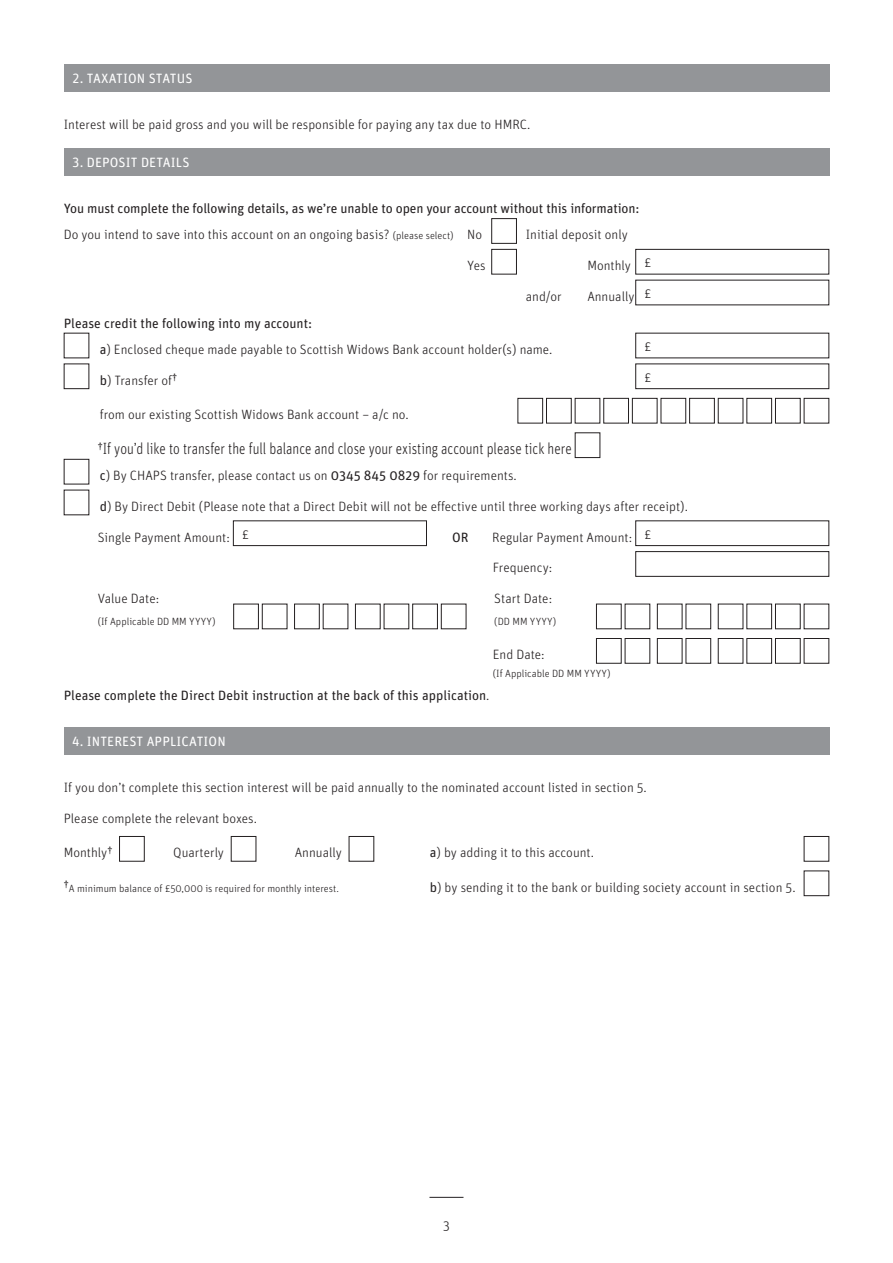
<style>
.page{position:relative;width:893px;height:1263px;background:#fff}
.page>*{position:absolute;margin:0;border:0;box-sizing:border-box;transform-origin:0 0}
.Body_copy{font:300 16.2px "Unit Rounded Pro";color:#231f20;scale:.83 1}
.Existing_relationsh{font:300 13.5px "Unit Rounded Pro";color:#231f20}
.Existing_relationsh-2{font:13.5px "Unit Rounded Pro";color:#231f20}
.Body_copy-2{font:300 13.5px "Unit Rounded Pro";color:#231f20}
.Table_Heading{font:13.5px "Unit Rounded Pro";letter-spacing:.01em;color:#fff}
.Body_copy_indent{font:300 13.5px "Unit Rounded Pro";color:#231f20}
.Existing_relationsh-3{font:300 10.5px "Unit Rounded Pro";color:#231f20}
.Body_copy-3{font:300 10.5px "Unit Rounded Pro";color:#231f20}
.s1{font-size:10.5px}
.s2{font-weight:400}
.s3{font-weight:300}
</style>
<div class="page">
<hr style="left:429px;top:1197px;width:34px;height:1px;background:#231f20">
<div style="left:64px;top:64px;width:765px;height:27px;background:#939598"></div>
<div style="left:64px;top:148px;width:765px;height:27px;background:#939598"></div>
<div style="left:491px;top:218px;width:26px;height:26px;border:1px solid #231f20"></div>
<div style="left:491px;top:249px;width:26px;height:25px;border:1px solid #231f20"></div>
<div style="left:635px;top:249px;width:194px;height:25px;border:1px solid #231f20"></div>
<div style="left:635px;top:363px;width:194px;height:26px;border:1px solid #231f20"></div>
<div style="left:517px;top:398px;width:26px;height:25px;border:1px solid #231f20"></div>
<div style="left:546px;top:398px;width:26px;height:25px;border:1px solid #231f20"></div>
<div style="left:603px;top:398px;width:26px;height:25px;border:1px solid #231f20"></div>
<div style="left:632px;top:398px;width:25px;height:25px;border:1px solid #231f20"></div>
<div style="left:661px;top:398px;width:25px;height:25px;border:1px solid #231f20"></div>
<div style="left:689px;top:398px;width:26px;height:25px;border:1px solid #231f20"></div>
<div style="left:718px;top:398px;width:25px;height:25px;border:1px solid #231f20"></div>
<div style="left:746px;top:398px;width:26px;height:25px;border:1px solid #231f20"></div>
<div style="left:775px;top:398px;width:25px;height:25px;border:1px solid #231f20"></div>
<div style="left:233px;top:520px;width:194px;height:26px;border:1px solid #231f20"></div>
<div style="left:635px;top:520px;width:194px;height:26px;border:1px solid #231f20"></div>
<div style="left:635px;top:551px;width:194px;height:26px;border:1px solid #231f20"></div>
<div style="left:233px;top:604px;width:26px;height:25px;border:1px solid #231f20"></div>
<div style="left:294px;top:604px;width:26px;height:25px;border:1px solid #231f20"></div>
<div style="left:412px;top:604px;width:26px;height:25px;border:1px solid #231f20"></div>
<div style="left:596px;top:638px;width:25px;height:26px;border:1px solid #231f20"></div>
<div style="left:625px;top:638px;width:25px;height:26px;border:1px solid #231f20"></div>
<div style="left:657px;top:638px;width:25px;height:26px;border:1px solid #231f20"></div>
<div style="left:685px;top:638px;width:26px;height:26px;border:1px solid #231f20"></div>
<div style="left:718px;top:638px;width:25px;height:26px;border:1px solid #231f20"></div>
<div style="left:746px;top:638px;width:26px;height:26px;border:1px solid #231f20"></div>
<div style="left:775px;top:638px;width:25px;height:26px;border:1px solid #231f20"></div>
<div style="left:804px;top:638px;width:25px;height:26px;border:1px solid #231f20"></div>
<div style="left:64px;top:727px;width:765px;height:28px;background:#939598"></div>
<div style="left:119px;top:836px;width:26px;height:25px;border:1px solid #231f20"></div>
<p class="Table_Heading" style="left:72px;top:69px;width:122px">2. TAXATION STATUS</p>
<p class="Body_copy-2" style="left:64px;top:116px;width:468px">Interest will be paid gross and you will be responsible for paying any tax due to HMRC.</p>
<p class="Table_Heading" style="left:72px;top:153px;width:119px">3. DEPOSIT DETAILS</p>
<p class="Existing_relationsh-2" style="left:64px;top:199px;width:577px">You must complete the following details, as we’re unable to open your account without this information:</p>
<p class="Existing_relationsh" style="left:64px;top:226px;width:420px">Do you intend to save into this account on an ongoing basis? <span class="s1">(please select)</span> No</p>
<p class="Existing_relationsh" style="left:526px;top:226px;width:103px">Initial deposit only</p>
<p class="Existing_relationsh" style="left:467px;top:257px;width:20px">Yes</p>
<p class="Existing_relationsh" style="left:587px;top:257px;width:45px">Monthly</p>
<p class="Existing_relationsh" style="left:644px;top:254px;width:8px">£</p>
<p class="Existing_relationsh" style="left:526px;top:288px;width:37px">and/or</p>
<p class="Existing_relationsh" style="left:587px;top:288px;width:49px">Annually</p>
<p class="Existing_relationsh" style="left:644px;top:285px;width:8px">£</p>
<p class="Existing_relationsh-2" style="left:64px;top:314px;width:250px">Please credit the following into my account:</p>
<p class="Existing_relationsh" style="left:100px;top:341px;width:454px"><span class="s2">a</span>) Enclosed cheque made payable to Scottish Widows Bank account holder(s) name.</p>
<p class="Existing_relationsh" style="left:644px;top:338px;width:8px">£</p>
<p class="Existing_relationsh" style="left:100px;top:371px;width:79px"><span class="s2">b</span>) Transfer of<sup>†</sup></p>
<p class="Existing_relationsh" style="left:644px;top:368px;width:8px">£</p>
<p class="Existing_relationsh" style="left:100px;top:406px;width:310px">from our existing Scottish Widows Bank account – a/c no.</p>
<p class="Body_copy" style="left:98px;top:438px;width:572px"><sup>†</sup>If you’d like to transfer the full balance and close your existing account please tick here</p>
<p class="Existing_relationsh" style="left:100px;top:467px;width:418px"><span class="s2">c</span>) By CHAPS transfer, please contact us on <span class="s2">0345 845 0829</span> for requirements.</p>
<p class="Existing_relationsh" style="left:100px;top:498px;width:590px"><span class="s2">d</span>) By Direct Debit (Please note that a Direct Debit will not be effective until three working days after receipt).</p>
<p class="Existing_relationsh" style="left:98px;top:528px;width:134px">Single Payment Amount:</p>
<p class="Existing_relationsh" style="left:242px;top:525px;width:8px">£</p>
<p class="Existing_relationsh-2" style="left:452px;top:528px;width:18px">OR</p>
<p class="Existing_relationsh" style="left:492px;top:528px;width:142px">Regular Payment Amount:</p>
<p class="Existing_relationsh" style="left:644px;top:525px;width:8px">£</p>
<p class="Existing_relationsh" style="left:493px;top:559px;width:61px">Frequency:</p>
<p class="Existing_relationsh" style="left:98px;top:590px;width:63px">Value Date:</p>
<p class="Existing_relationsh" style="left:494px;top:590px;width:59px">Start Date:</p>
<p class="Existing_relationsh-3" style="left:98px;top:615px;width:119px">(If Applicable DD MM YYYY)</p>
<p class="Existing_relationsh-3" style="left:494px;top:615px;width:64px">(DD MM YYYY)</p>
<p class="Existing_relationsh" style="left:493px;top:646px;width:53px">End Date:</p>
<p class="Existing_relationsh-3" style="left:493px;top:667px;width:119px">(If Applicable DD MM YYYY)</p>
<p class="Existing_relationsh-2" style="left:64px;top:686px;width:427px">Please complete the Direct Debit instruction at the back of this application<span class="s3">.</span></p>
<p class="Table_Heading" style="left:72px;top:732px;width:155px">4. INTEREST APPLICATION</p>
<p class="Existing_relationsh" style="left:64px;top:779px;width:585px">If you don’t complete this section interest will be paid annually to the nominated account listed in section 5.</p>
<p class="Body_copy-2" style="left:64px;top:809px;width:195px">Please complete the relevant boxes.</p>
<p class="Existing_relationsh" style="left:64px;top:844px;width:50px">Monthly<sup>†</sup></p>
<p class="Existing_relationsh" style="left:173px;top:844px;width:52px">Quarterly</p>
<p class="Existing_relationsh" style="left:295px;top:844px;width:49px">Annually</p>
<p class="Existing_relationsh" style="left:430px;top:844px;width:166px"><span class="s2">a</span>) by adding it to this account.</p>
<p class="Body_copy-3" style="left:64px;top:881px;width:277px"><sup>†</sup>A minimum balance of £50,000 is required for monthly interest.</p>
<p class="Body_copy-2" style="left:430px;top:878px;width:367px"><span class="s2">b</span>) by sending it to the bank or building society account in section 5.</p>
<p class="Body_copy_indent" style="left:443px;top:1216px;width:8px">3</p>
</div>
